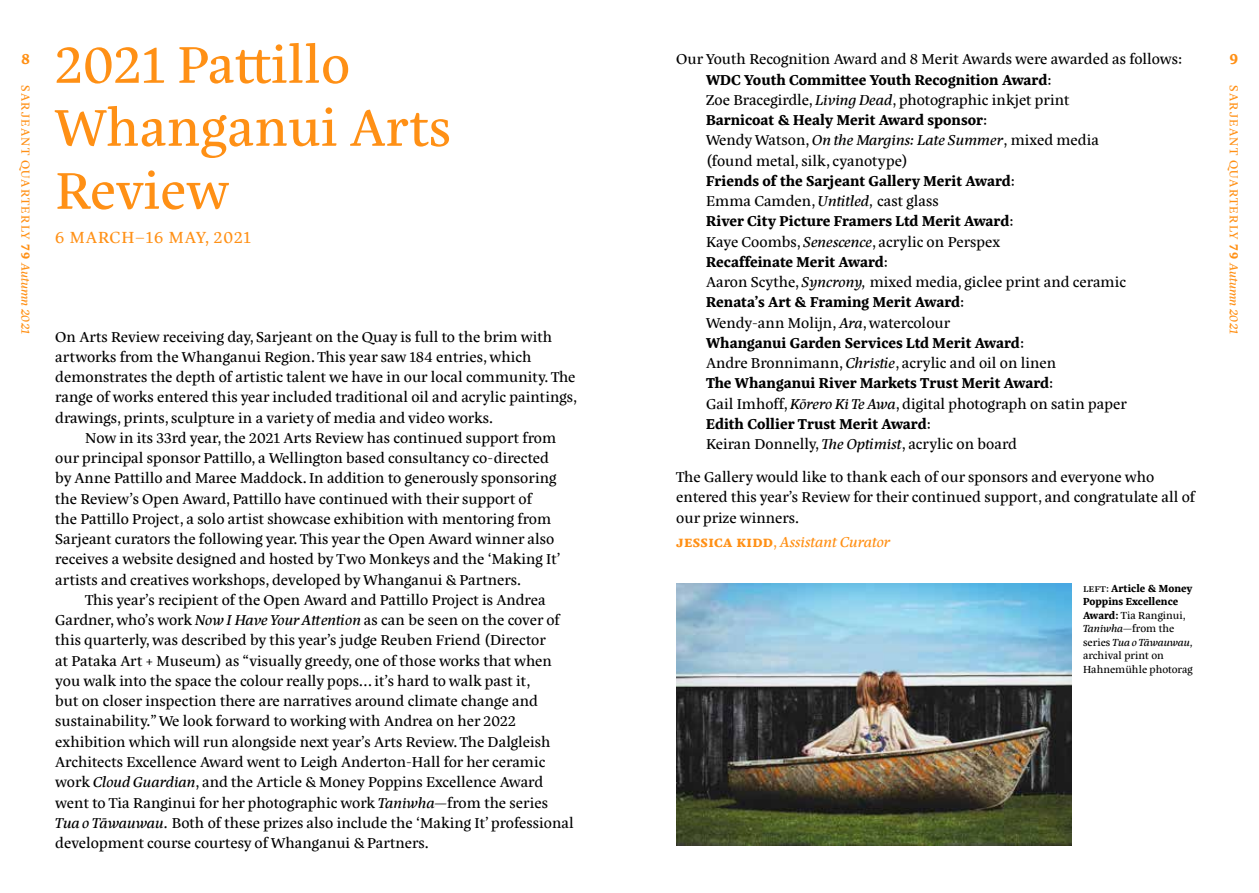
<style>
.page{position:relative;width:1259px;height:893px;background:#fff}
.page>*{position:absolute;margin:0;border:0;box-sizing:border-box;transform-origin:0 0}
.t1{font:52.5px/63px "Eskorte Latin";color:#ff9015}
.t2{font:16.5px "Eskorte Latin";letter-spacing:.05em;color:#ff9015}
.t3{font:14.7px/20.2px "Eskorte Latin";color:#000}
.t4{font:italic 14.7px "Eskorte Latin";color:#ff9015}
.t5{font:700 14.7px "Eskorte Latin";color:#ff9015}
.t6{font:12px "Eskorte Latin";letter-spacing:.11em;color:#ff9015}
.t7{font:10.5px/13.5px "Eskorte Latin";color:#000}
.s1{font-weight:700}
.s2{font-style:italic}
.s3{font-weight:700;font-style:normal}
.s4{font-style:normal}
</style>
<div class="page">
<img style="left:676px;top:584px;width:396px;height:262px">
<h1 class="t1" style="left:55px;top:33px;width:397px">2021 Pattillo<br>Whanganui Arts<br>Review</h1>
<p class="t2" style="left:55px;top:227px;width:197px">6 MARCH–16 MAY, 2021</p>
<p class="t3" style="left:706px;top:49px;width:478px;text-indent:-30px">Our Youth Recognition Award and 8 Merit Awards were awarded as follows:<br><span class="s1">WDC Youth Committee Youth Recognition Award</span>:<br>Zoe Bracegirdle, <span class="s2">Living Dead</span>, photographic inkjet print<br><span class="s1">Barnicoat &amp; Healy Merit Award sponsor</span>:<br>Wendy Watson, <span class="s2">On the Margins: Late Summer</span>, mixed media<br>(found metal, silk, cyanotype)<br><span class="s1">Friends of the Sarjeant Gallery Merit Award</span>:<br>Emma Camden, <span class="s2">Untitled,</span> cast glass<br><span class="s1">River City Picture Framers Ltd Merit Award</span>:<br>Kaye Coombs, <span class="s2">Senescence</span>, acrylic on Perspex<br><span class="s1">Recaffeinate Merit Award</span>:<br>Aaron Scythe, <span class="s2">Syncrony,</span> mixed media, giclee print and ceramic <span class="s1">Renata’s Art &amp; Framing Merit Award</span>:<br>Wendy-ann Molijn, <span class="s2">Ara</span>, watercolour<br><span class="s1">Whanganui Garden Services Ltd Merit Award</span>:<br>Andre Bronnimann, <span class="s2">Christie</span>, acrylic and oil on linen<br><span class="s1">The Whanganui River Markets Trust Merit Award</span>:<br>Gail Imhoff, <span class="s2">Kōrero Ki Te Awa</span>, digital photograph on satin paper<br><span class="s1">Edith Collier Trust Merit Award</span>:<br>Keiran Donnelly, <span class="s2">The Optimist</span>, acrylic on board</p>
<p class="t3" style="left:676px;top:467px;width:520px">The Gallery would like to thank each of our sponsors and everyone who entered this year’s Review for their continued support, and congratulate all of our prize winners.</p>
<p class="t4" style="left:676px;top:531px;width:216px"><span class="s3">jessica kidd</span><span class="s4">,</span> Assistant Curator</p>
<p class="t7" style="left:1083px;top:581px;width:112px">left : <span class="s1">Article &amp; Money<br>Poppins Excellence<br>Award:</span> Tia Ranginui,<br><span class="s2">Taniwha—</span>from the series <span class="s2">Tua o Tāwauwau, </span>archival print on<br>Hahnemühle photorag</p>
<p class="t5" style="left:21px;top:51px;width:10px">8</p>
<p class="t5" style="left:1229px;top:51px;width:10px">9</p>
<p class="t6" style="left:1241px;top:85px;width:251px;rotate:90deg">SARJEANT QUARTERLY <span class="s1">79</span> <span class="s2">Autumn 2021</span></p>
<p class="t6" style="left:33px;top:85px;width:251px;rotate:90deg">SARJEANT QUARTERLY <span class="s1">79</span> <span class="s2">Autumn 2021</span></p>
<p class="t3" style="left:55px;top:326px;width:523px">On Arts Review receiving day, Sarjeant on the Quay is full to the brim with artworks from the Whanganui Region. This year saw 184 entries, which demonstrates the depth of artistic talent we have in our local community. The range of works entered this year included traditional oil and acrylic paintings, drawings, prints, sculpture in a variety of media and video works.</p>
<p class="t3" style="left:55px;top:428px;width:506px;text-indent:30px">Now in its 33rd year, the 2021 Arts Review has continued support from our principal sponsor Pattillo, a Wellington based consultancy co-directed by Anne Pattillo and Maree Maddock. In addition to generously sponsoring the Review’s Open Award, Pattillo have continued with their support of<br>the Pattillo Project, a solo artist showcase exhibition with mentoring from Sarjeant curators the following year. This year the Open Award winner also receives a website designed and hosted by Two Monkeys and the ‘Making It’ artists and creatives workshops, developed by Whanganui &amp; Partners.</p>
<p class="t3" style="left:55px;top:590px;width:520px;text-indent:30px">This year’s recipient of the Open Award and Pattillo Project is Andrea Gardner, who’s work <span class="s2">Now I Have Your Attention</span> as can be seen on the cover of this quarterly, was described by this year’s judge Reuben Friend (Director<br>at Pataka Art + Museum) as “visually greedy, one of those works that when you walk into the space the colour really pops… it’s hard to walk past it,<br>but on closer inspection there are narratives around climate change and sustainability.” We look forward to working with Andrea on her 2022 exhibition which will run alongside next year’s Arts Review. The Dalgleish Architects Excellence Award went to Leigh Anderton-Hall for her ceramic work <span class="s2">Cloud Guardian</span>, and the Article &amp; Money Poppins Excellence Award went to Tia Ranginui for her photographic work <span class="s2">Taniwha—</span>from the series <span class="s2">Tua o Tāwauwau.</span> Both of these prizes also include the ‘Making It’ professional development course courtesy of Whanganui &amp; Partners.</p>
</div>
